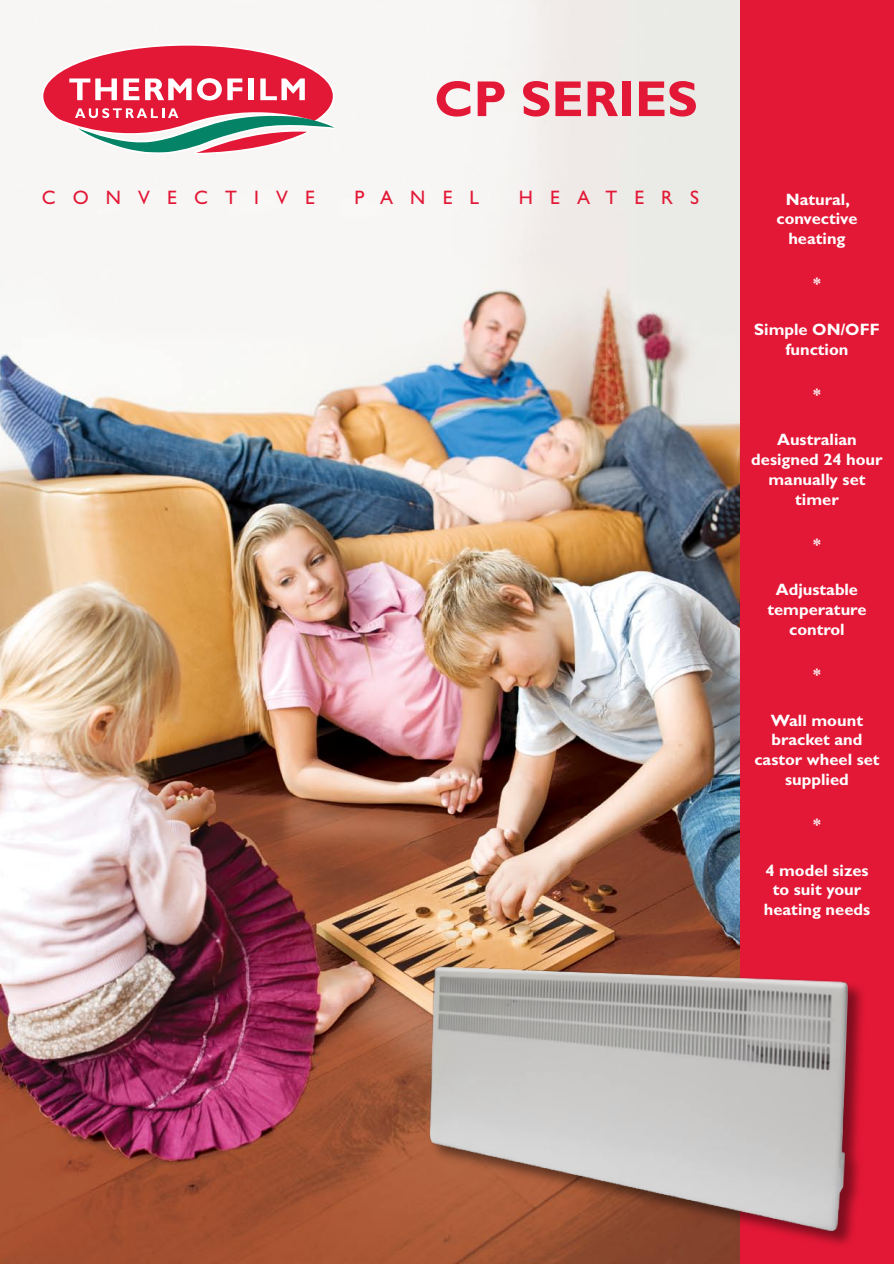
<style>
.page{position:relative;width:894px;height:1264px;background:#fff}
.page>*{position:absolute;margin:0;border:0;box-sizing:border-box;transform-origin:0 0}
.t1{font:700 50.7px "Gill Sans";color:#e31836}
.t2{font:19.5px "Gill Sans";letter-spacing:.88em;color:#e31836}
.t3{font:700 16.5px/19.8px "Gill Sans";color:#fff;text-align:center}
</style>
<div class="page">
<img style="left:0;top:0;width:740px;height:1263px">
<div style="left:740px;top:0;width:153px;height:1263px;background:#e31836"></div>
<svg style="left:40px;top:42px;width:298px;height:115px"></svg>
<img style="left:399px;top:935px;width:464px;height:321px">
<h1 class="t1" style="left:434px;top:69px;width:265px">CP SERIES</h1>
<p class="t2" style="left:42px;top:186px;width:275px">CONVECTIVE</p>
<p class="t2" style="left:355px;top:186px;width:126px">PANEL</p>
<p class="t2" style="left:519px;top:186px;width:182px">HEATERS</p>
<p class="t3" style="left:776px;top:189px;width:82px">Natural, convective heating</p>
<p class="t3" style="left:813px;top:274px;width:9px">*</p>
<p class="t3" style="left:754px;top:319px;width:127px">Simple ON/OFF function</p>
<p class="t3" style="left:813px;top:384px;width:9px">*</p>
<p class="t3" style="left:751px;top:429px;width:133px">Australian designed 24 hour manually set timer</p>
<p class="t3" style="left:813px;top:534px;width:9px">*</p>
<p class="t3" style="left:767px;top:580px;width:100px">Adjustable temperature control</p>
<p class="t3" style="left:813px;top:664px;width:9px">*</p>
<p class="t3" style="left:754px;top:710px;width:127px">Wall mount bracket and castor wheel set supplied</p>
<p class="t3" style="left:813px;top:814px;width:9px">*</p>
<p class="t3" style="left:764px;top:860px;width:108px">4 model sizes to suit your heating needs</p>
</div>
